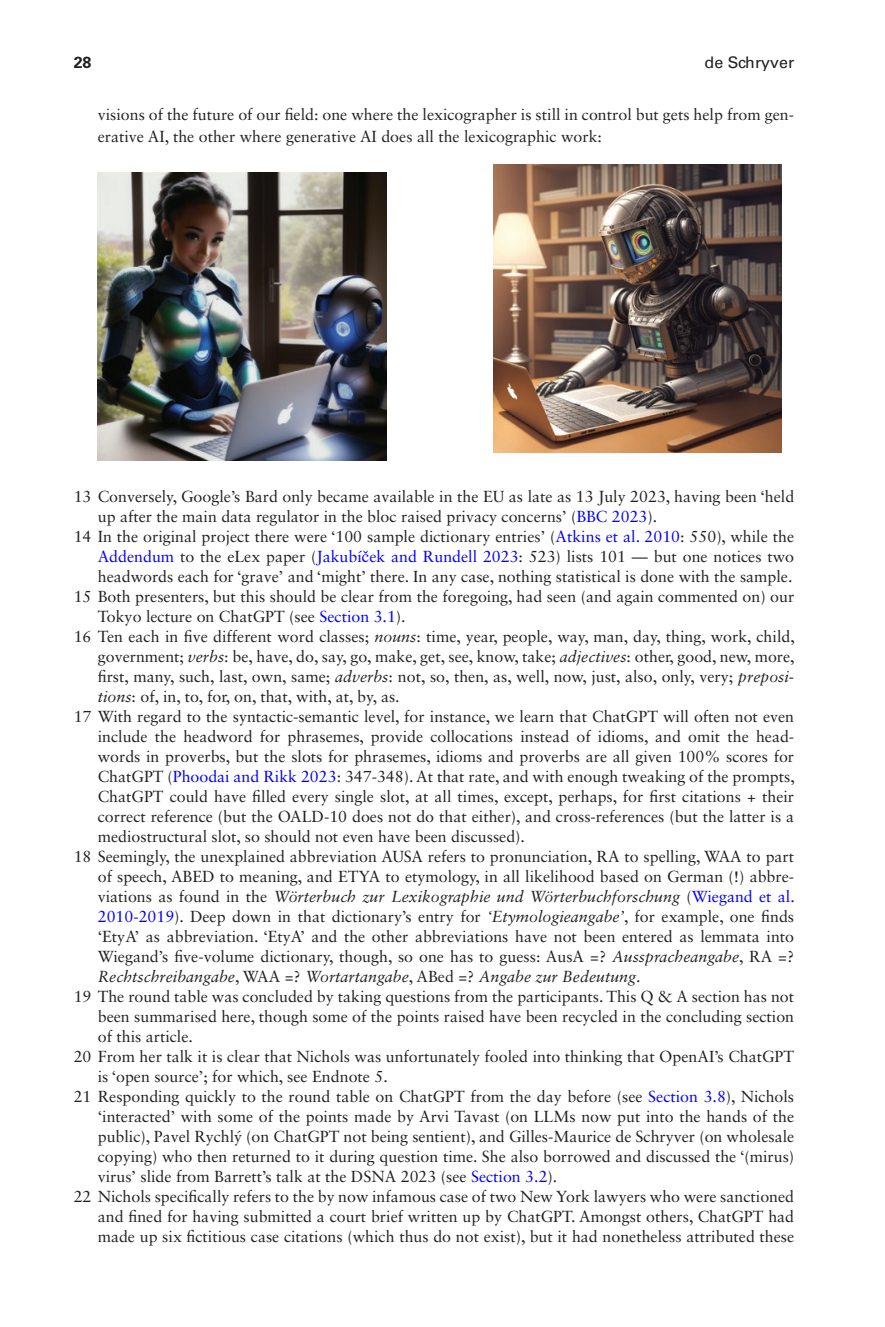
<style>
.page{position:relative;width:885px;height:1327px;background:#fff}
.page>*{position:absolute;margin:0;border:0;box-sizing:border-box;transform-origin:0 0}
.t1{font:16px/22.2px "Sabon LT Std";color:#231f20}
.t2{font:italic 16px "Sabon LT Std";color:#231f20}
.t3{font:16px "Univers LT Std";color:#231f20}
.t4{font:700 16px "Univers LT Std";color:#231f20}
.s1{color:#00f}
.s2{font-family:"Gandhari Unicode";color:#00f}
.s3{font-style:italic}
.s4{font-style:normal}
.s5{font-style:normal;color:#00f}
</style>
<div class="page">
<img style="left:493px;top:165px;width:288px;height:288px">
<img style="left:98px;top:172px;width:288px;height:288px">
<p class="t4" style="left:74px;top:53px;width:19px">28</p>
<p class="t3" style="left:704px;top:53px;width:91px">de Schryver</p>
<p class="t1" style="left:98px;top:103px;width:697px">visions of the future of our field: one where the lexicographer is still in control but gets help from gen&shy;erative AI, the other where generative AI does all the lexicographic work:</p>
<p class="t1" style="left:74px;top:485px;width:722px">13 Conversely, Google’s Bard only became available in the EU as late as 13 July 2023, having been ‘held</p>
<p class="t1" style="left:98px;top:505px;width:561px">up after the main data regulator in the bloc raised privacy concerns’ (<span class="s1">BBC 2023</span>).</p>
<p class="t1" style="left:74px;top:525px;width:721px">14 In the original project there were ‘100 sample dictionary entries’ (<span class="s1">Atkins et al. 2010</span>: 550), while the</p>
<p class="t1" style="left:98px;top:545px;width:697px"><span class="s1">Addendum</span> to the eLex paper (<span class="s1">Jakubí</span><span class="s2">č</span><span class="s1">ek and Rundell 2023</span>: 523) lists 101 — but one notices two</p>
<p class="t1" style="left:98px;top:565px;width:696px">headwords each for ‘grave’ and ‘might’ there. In any case, nothing statistical is done with the sample.</p>
<p class="t1" style="left:74px;top:585px;width:722px">15 Both presenters, but this should be clear from the foregoing, had seen (and again commented on) our</p>
<p class="t1" style="left:98px;top:605px;width:309px">Tokyo lecture on ChatGPT (see <span class="s1">Section 3.1</span>).</p>
<p class="t1" style="left:74px;top:625px;width:722px">16 Ten each in five different word classes; <span class="s3">nouns</span>: time, year, people, way, man, day, thing, work, child,</p>
<p class="t1" style="left:98px;top:645px;width:698px">government; <span class="s3">verbs</span>: be, have, do, say, go, make, get, see, know, take; <span class="s3">adjectives</span>: other, good, new, more,</p>
<p class="t1" style="left:98px;top:665px;width:698px">first, many, such, last, own, same; <span class="s3">adverbs</span>: not, so, then, as, well, now, just, also, only, very; <span class="s3">preposi-</span></p>
<p class="t1" style="left:98px;top:685px;width:303px"><span class="s3">tions</span>: of, in, to, for, on, that, with, at, by, as.</p>
<p class="t1" style="left:74px;top:705px;width:721px">17 With regard to the syntactic-semantic level, for instance, we learn that ChatGPT will often not even</p>
<p class="t1" style="left:98px;top:725px;width:698px">include the headword for phrasemes, provide collocations instead of idioms, and omit the head-</p>
<p class="t1" style="left:98px;top:745px;width:697px">words in proverbs, but the slots for phrasemes, idioms and proverbs are all given 100% scores for</p>
<p class="t1" style="left:98px;top:765px;width:698px">ChatGPT (<span class="s1">Phoodai and Rikk 2023</span>: 347-348). At that rate, and with enough tweaking of the prompts,</p>
<p class="t1" style="left:98px;top:785px;width:697px">ChatGPT could have filled every single slot, at all times, except, perhaps, for first citations + their</p>
<p class="t1" style="left:98px;top:805px;width:698px">correct reference (but the OALD-10 does not do that either), and cross-references (but the latter is a</p>
<p class="t1" style="left:98px;top:825px;width:429px">mediostructural slot, so should not even have been discussed).</p>
<p class="t1" style="left:74px;top:845px;width:721px">18 Seemingly, the unexplained abbreviation AUSA refers to pronunciation, RA to spelling, WAA to part</p>
<p class="t1" style="left:98px;top:865px;width:697px">of speech, ABED to meaning, and ETYA to etymology, in all likelihood based on German (!) abbre-</p>
<p class="t2" style="left:98px;top:887px;width:698px"><span class="s4">viations as found in the</span> Wörterbuch zur Lexikographie und Wörterbuchforschung <span class="s4">(</span><span class="s5">Wiegand et al.</span></p>
<p class="t1" style="left:98px;top:905px;width:697px"><span class="s1">2010-2019</span>). Deep down in that dictionary’s entry for <span class="s3">‘Etymologieangabe’</span>, for example, one finds</p>
<p class="t1" style="left:98px;top:925px;width:697px">‘EtyA’ as abbreviation. ‘EtyA’ and the other abbreviations have not been entered as lemmata into</p>
<p class="t1" style="left:98px;top:945px;width:698px">Wiegand’s five-volume dictionary, though, so one has to guess: AusA =? <span class="s3">Ausspracheangabe</span>, RA =?</p>
<p class="t2" style="left:98px;top:967px;width:544px">Rechtschreibangabe<span class="s4">, WAA =?</span> Wortartangabe<span class="s4">, ABed =?</span> Angabe zur Bedeutung<span class="s4">.</span></p>
<p class="t1" style="left:74px;top:985px;width:721px">19 The round table was concluded by taking questions from the participants. This Q &amp; A section has not</p>
<p class="t1" style="left:98px;top:1005px;width:698px">been summarised here, though some of the points raised have been recycled in the concluding section</p>
<p class="t1" style="left:98px;top:1025px;width:97px">of this article.</p>
<p class="t1" style="left:74px;top:1045px;width:722px">20 From her talk it is clear that Nichols was unfortunately fooled into thinking that OpenAI’s ChatGPT</p>
<p class="t1" style="left:98px;top:1065px;width:291px">is ‘open source’; for which, see Endnote 5.</p>
<p class="t1" style="left:74px;top:1085px;width:721px">21 Responding quickly to the round table on ChatGPT from the day before (see <span class="s1">Section 3.8</span>), Nichols</p>
<p class="t1" style="left:98px;top:1105px;width:698px">‘interacted’ with some of the points made by Arvi Tavast (on LLMs now put into the hands of the</p>
<p class="t1" style="left:98px;top:1125px;width:698px">public), Pavel Rychlý (on ChatGPT not being sentient), and Gilles-Maurice de Schryver (on wholesale</p>
<p class="t1" style="left:98px;top:1145px;width:698px">copying) who then returned to it during question time. She also borrowed and discussed the ‘(mirus)</p>
<p class="t1" style="left:98px;top:1165px;width:461px">virus’ slide from Barrett’s talk at the DSNA 2023 (see <span class="s1">Section 3.2</span>).</p>
<p class="t1" style="left:74px;top:1185px;width:721px">22 Nichols specifically refers to the by now infamous case of two New York lawyers who were sanctioned</p>
<p class="t1" style="left:98px;top:1205px;width:697px">and fined for having submitted a court brief written up by ChatGPT. Amongst others, ChatGPT had</p>
<p class="t1" style="left:98px;top:1225px;width:698px">made up six fictitious case citations (which thus do not exist), but it had nonetheless attributed these</p>
</div>
